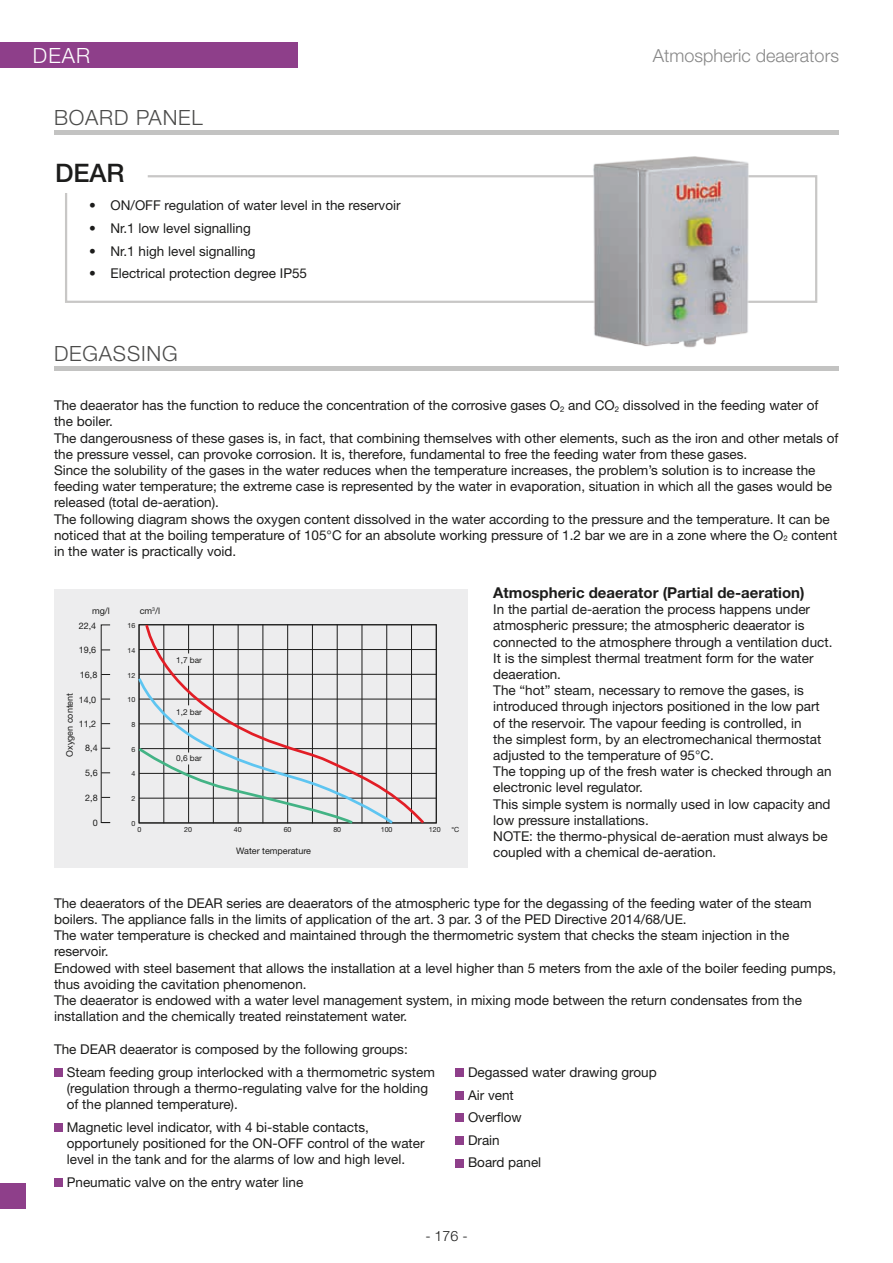
<style>
.page{position:relative;width:893px;height:1263px;background:#fff}
.page>*{position:absolute;margin:0;border:0;box-sizing:border-box;transform-origin:0 0}
.t1{font:500 25.5px "Helvetica Neue";color:#1c1c1b}
.t2{font:300 21px "Helvetica Neue";letter-spacing:.04em;color:#4b4b4a}
.t3{font:300 21px "Helvetica Neue";color:#fff}
.t4{font:300 18px "Helvetica Neue";color:#878787}
.t5{font:700 15px "Helvetica Neue";color:#1c1c1b}
.t6{font:300 14.25px "Helvetica Neue";color:#1c1c1b}
.t7{font:13.5px/16.2px "Helvetica Neue";color:#1c1c1b}
.t8{font:9px "Helvetica Neue";color:#1c1c1b}
.t9{font:8.25px "Helvetica Neue";color:#1c1c1b}
.t10{font:7.05px "Helvetica Neue";color:#1c1c1b}
</style>
<div class="page">
<hr style="left:54px;top:131px;width:785px;height:4px;background:#c3c3c2">
<div style="left:0;top:42px;width:298px;height:26px;background:#8e3f8a"></div>
<svg style="left:65px;top:175px;width:753px;height:128px"></svg>
<hr style="left:54px;top:367px;width:785px;height:4px;background:#c3c3c2">
<div style="left:54px;top:1068px;width:9px;height:9px;background:#8e3f8a"></div>
<div style="left:54px;top:1123px;width:9px;height:9px;background:#8e3f8a"></div>
<div style="left:54px;top:1178px;width:9px;height:9px;background:#8e3f8a"></div>
<div style="left:455px;top:1068px;width:9px;height:9px;background:#8e3f8a"></div>
<div style="left:455px;top:1091px;width:9px;height:8px;background:#8e3f8a"></div>
<div style="left:455px;top:1113px;width:9px;height:9px;background:#8e3f8a"></div>
<div style="left:455px;top:1136px;width:9px;height:9px;background:#8e3f8a"></div>
<div style="left:455px;top:1159px;width:9px;height:8px;background:#8e3f8a"></div>
<div style="left:54px;top:589px;width:414px;height:278px;background:#ededee"></div>
<hr style="left:139px;top:624px;width:1px;height:199px;background:#1c1c1b">
<hr style="left:436px;top:624px;width:1px;height:199px;background:#1c1c1b">
<hr style="left:139px;top:649px;width:297px;height:1px;background:#1c1c1b">
<hr style="left:139px;top:624px;width:297px;height:1px;background:#1c1c1b">
<hr style="left:139px;top:674px;width:297px;height:1px;background:#1c1c1b">
<hr style="left:139px;top:699px;width:297px;height:1px;background:#1c1c1b">
<hr style="left:139px;top:723px;width:297px;height:1px;background:#1c1c1b">
<hr style="left:139px;top:748px;width:297px;height:1px;background:#1c1c1b">
<hr style="left:139px;top:773px;width:297px;height:1px;background:#1c1c1b">
<hr style="left:139px;top:798px;width:297px;height:1px;background:#1c1c1b">
<hr style="left:139px;top:822px;width:297px;height:1px;background:#1c1c1b">
<svg style="left:144px;top:624px;width:283px;height:200px"></svg>
<svg style="left:138px;top:676px;width:258px;height:148px"></svg>
<svg style="left:188px;top:624px;width:1px;height:29px"></svg>
<img style="left:576px;top:156px;width:189px;height:211px">
<div style="left:0;top:1183px;width:26px;height:26px;background:#8e3f8a"></div>
<h2 class="t3" style="left:33px;top:43px;width:59px">DEAR</h2>
<h3 class="t4" style="left:653px;top:45px;width:188px">Atmospheric deaerators</h3>
<h2 class="t2" style="left:54px;top:105px;width:150px">BOARD PANEL</h2>
<h1 class="t1" style="left:55px;top:158px;width:71px">DEAR</h1>
<p class="t7" style="left:89px;top:197px;width:313px">• ON/OFF regulation of water level in the reservoir</p>
<p class="t7" style="left:89px;top:220px;width:163px">• Nr.1 low level signalling</p>
<p class="t7" style="left:89px;top:243px;width:168px">• Nr.1 high level signalling</p>
<p class="t7" style="left:89px;top:265px;width:219px">• Electrical protection degree IP55</p>
<h2 class="t2" style="left:54px;top:341px;width:125px">DEGASSING</h2>
<p class="t7" style="left:54px;top:397px;width:786px">The deaerator has the function to reduce the concentration of the corrosive gases O<sub>2</sub> and CO<sub>2</sub> dissolved in the feeding water of the boiler.<br>The dangerousness of these gases is, in fact, that combining themselves with other elements, such as the iron and other metals of the pressure vessel, can provoke corrosion. It is, therefore, fundamental to free the feeding water from these gases.<br>Since the solubility of the gases in the water reduces when the temperature increases, the problem’s solution is to increase the feeding water temperature; the extreme case is represented by the water in evaporation, situation in which all the gases would be released (total de-aeration).<br>The following diagram shows the oxygen content dissolved in the water according to the pressure and the temperature. It can be noticed that at the boiling temperature of 105°C for an absolute working pressure of 1.2 bar we are in a zone where the O<sub>2</sub> content in the water is practically void.</p>
<p class="t8" style="left:92px;top:606px;width:19px">mg/l</p>
<p class="t8" style="left:140px;top:606px;width:22px">cm<sup>3</sup>/l</p>
<p class="t8" style="left:79px;top:644px;width:19px">19,6</p>
<p class="t8" style="left:80px;top:669px;width:19px">16,8</p>
<p class="t8" style="left:79px;top:621px;width:19px">22,4</p>
<p class="t10" style="left:127px;top:622px;width:9px">16</p>
<p class="t10" style="left:127px;top:646px;width:9px">14</p>
<p class="t10" style="left:127px;top:671px;width:9px">12</p>
<p class="t10" style="left:127px;top:696px;width:9px">10</p>
<p class="t10" style="left:131px;top:720px;width:5px">8</p>
<p class="t10" style="left:131px;top:745px;width:5px">6</p>
<p class="t10" style="left:131px;top:769px;width:5px">4</p>
<p class="t10" style="left:131px;top:794px;width:5px">2</p>
<p class="t8" style="left:64px;top:757px;width:66px;rotate:-90deg">Oxygen content</p>
<p class="t8" style="left:79px;top:694px;width:19px">14,0</p>
<p class="t8" style="left:79px;top:718px;width:19px">11,2</p>
<p class="t8" style="left:85px;top:742px;width:14px">8,4</p>
<p class="t8" style="left:85px;top:767px;width:14px">5,6</p>
<p class="t8" style="left:85px;top:793px;width:14px">2,8</p>
<p class="t9" style="left:176px;top:655px;width:27px">1,7 bar</p>
<p class="t9" style="left:176px;top:707px;width:27px">1,2 bar</p>
<p class="t9" style="left:176px;top:753px;width:27px">0,6 bar</p>
<p class="t8" style="left:93px;top:817px;width:7px">0</p>
<p class="t10" style="left:131px;top:819px;width:5px">0</p>
<p class="t10" style="left:137px;top:825px;width:5px">0</p>
<p class="t10" style="left:184px;top:825px;width:9px">20</p>
<p class="t10" style="left:234px;top:825px;width:9px">40</p>
<p class="t10" style="left:284px;top:825px;width:9px">60</p>
<p class="t8" style="left:236px;top:845px;width:76px">Water temperature</p>
<p class="t10" style="left:333px;top:825px;width:9px">80</p>
<p class="t10" style="left:381px;top:825px;width:13px">100</p>
<p class="t10" style="left:429px;top:825px;width:13px">120</p>
<p class="t10" style="left:451px;top:825px;width:9px">°C</p>
<p class="t5" style="left:493px;top:583px;width:313px">Atmospheric deaerator (Partial de-aeration)</p>
<p class="t7" style="left:493px;top:601px;width:341px">In the partial de-aeration the process happens under atmospheric pressure; the atmospheric deaerator is connected to the atmosphere through a ventilation duct.<br>It is the simplest thermal treatment form for the water deaeration.<br>The “hot” steam, necessary to remove the gases, is introduced through injectors positioned in the low part of the reservoir. The vapour feeding is controlled, in<br>the simplest form, by an electromechanical thermostat adjusted to the temperature of 95°C.<br>The topping up of the fresh water is checked through an electronic level regulator.<br>This simple system is normally used in low capacity and low pressure installations.<br>NOTE: the thermo-physical de-aeration must always be coupled with a chemical de-aeration.</p>
<p class="t7" style="left:54px;top:895px;width:784px">The deaerators of the DEAR series are deaerators of the atmospheric type for the degassing of the feeding water of the steam boilers. The appliance falls in the limits of application of the art. 3 par. 3 of the PED Directive 2014/68/UE.<br>The water temperature is checked and maintained through the thermometric system that checks the steam injection in the reservoir.<br>Endowed with steel basement that allows the installation at a level higher than 5 meters from the axle of the boiler feeding pumps, thus avoiding the cavitation phenomenon.<br>The deaerator is endowed with a water level management system, in mixing mode between the return condensates from the installation and the chemically treated reinstatement water.</p>
<p class="t7" style="left:67px;top:1037px;width:370px;line-height:23.4px;text-indent:-13px">The DEAR deaerator is composed by the following groups:<br>Steam feeding group interlocked with a thermometric system</p>
<p class="t7" style="left:67px;top:1080px;width:363px">(regulation through a thermo-regulating valve for the holding of the planned temperature).</p>
<p class="t7" style="left:67px;top:1119px;width:359px">Magnetic level indicator, with 4 bi-stable contacts, opportunely positioned for the ON-OFF control of the water level in the tank and for the alarms of low and high level.</p>
<p class="t7" style="left:67px;top:1174px;width:238px">Pneumatic valve on the entry water line</p>
<p class="t7" style="left:468px;top:1061px;width:190px;line-height:22.6px">Degassed water drawing group<br>Air vent<br>Overflow<br>Drain<br>Board panel</p>
<p class="t6" style="left:425px;top:1228px;width:44px">- 176 -</p>
</div>
